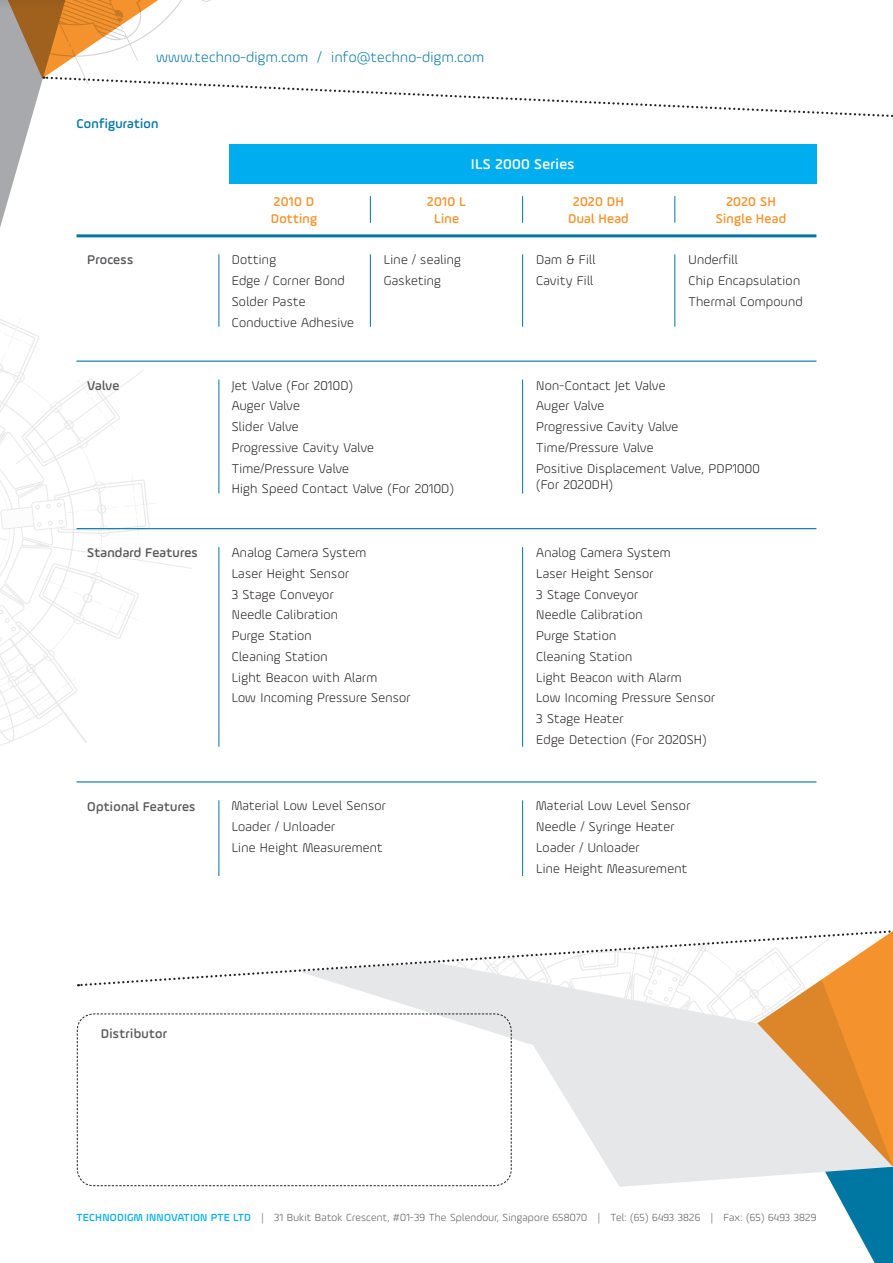
<style>
.page{position:relative;width:893px;height:1263px;background:#fff}
.page>*{position:absolute;margin:0;border:0;box-sizing:border-box;transform-origin:0 0}
.t1{font:300 15px "Ample";letter-spacing:.02em;color:#0076a3}
.t2{font:500 15px "Ample";letter-spacing:.02em;color:#fff}
.t3{font:300 13.5px/20.7px "Ample";letter-spacing:.02em;color:#231f20}
.t4{font:500 13.5px "Ample";letter-spacing:.02em;color:#57585a}
.t5{font:500 13.5px/16.5px "Ample";letter-spacing:.02em;color:#f4932d;text-align:center}
.t6{font:500 13.5px "Ample";letter-spacing:.02em;color:#0076a3}
.t7{font:300 10.95px "Ample";letter-spacing:.02em;color:#57585a}
.s1{font-weight:500;color:#00aeef}
</style>
<div class="page">
<svg style="left:0;top:318px;width:192px;height:465px"></svg>
<svg style="left:0;top:432px;width:6px;height:25px"></svg>
<svg style="left:15px;top:483px;width:28px;height:14px"></svg>
<svg style="left:35px;top:505px;width:5px;height:5px"></svg>
<svg style="left:37px;top:522px;width:5px;height:5px"></svg>
<svg style="left:46px;top:504px;width:5px;height:4px"></svg>
<svg style="left:48px;top:521px;width:4px;height:4px"></svg>
<svg style="left:57px;top:503px;width:4px;height:4px"></svg>
<svg style="left:58px;top:520px;width:5px;height:4px"></svg>
<svg style="left:0;top:584px;width:25px;height:47px"></svg>
<hr style="left:77px;top:234px;width:739px;height:3px;background:#0076a3">
<hr style="left:77px;top:361px;width:739px;height:1px;background:#0076a3">
<hr style="left:77px;top:528px;width:739px;height:1px;background:#0076a3">
<hr style="left:77px;top:781px;width:739px;height:1px;background:#0076a3">
<hr style="left:522px;top:380px;width:1px;height:113px;background:#0076a3">
<hr style="left:219px;top:380px;width:1px;height:113px;background:#0076a3">
<hr style="left:522px;top:547px;width:1px;height:200px;background:#0076a3">
<hr style="left:219px;top:547px;width:1px;height:200px;background:#0076a3">
<hr style="left:522px;top:800px;width:1px;height:76px;background:#0076a3">
<hr style="left:219px;top:800px;width:1px;height:76px;background:#0076a3">
<hr style="left:522px;top:254px;width:1px;height:73px;background:#0076a3">
<hr style="left:219px;top:254px;width:1px;height:73px;background:#0076a3">
<hr style="left:674px;top:254px;width:1px;height:73px;background:#0076a3">
<svg style="left:0;top:0;width:893px;height:227px"></svg>
<hr style="left:370px;top:254px;width:1px;height:73px;background:#0076a3">
<svg style="left:77px;top:930px;width:816px;height:333px"></svg>
<p class="t1" style="left:156px;top:48px;width:329px">www.techno-digm.com / info@techno-digm.com</p>
<p class="t6" style="left:77px;top:116px;width:84px">Configuration</p>
<p class="t2" style="left:471px;top:155px;width:105px">ILS 2000 Series</p>
<p class="t5" style="left:271px;top:193px;width:48px;text-align:left">2010 D<br>Dotting</p>
<p class="t5" style="left:427px;top:193px;width:41px">2010 L<br>Line</p>
<p class="t5" style="left:568px;top:193px;width:62px">2020 DH<br>Dual Head</p>
<p class="t5" style="left:716px;top:193px;width:72px">2020 SH<br>Single Head</p>
<p class="t4" style="left:87px;top:252px;width:48px">Process</p>
<p class="t3" style="left:232px;top:249px;width:124px">Dotting<br>Edge / Corner Bond<br>Solder Paste<br>Conductive Adhesive</p>
<p class="t3" style="left:384px;top:249px;width:78px">Line / sealing<br>Gasketing</p>
<p class="t3" style="left:536px;top:249px;width:61px">Dam &amp; Fill<br>Cavity Fill</p>
<p class="t3" style="left:688px;top:249px;width:116px">Underfill<br>Chip Encapsulation<br>Thermal Compound</p>
<p class="t4" style="left:87px;top:377px;width:34px">Valve</p>
<p class="t3" style="left:232px;top:375px;width:224px">Jet Valve (For 2010D)<br>Auger Valve<br>Slider Valve<br>Progressive Cavity Valve<br>Time/Pressure Valve<br>High Speed Contact Valve (For 2010D)</p>
<p class="t3" style="left:536px;top:375px;width:225px">Non-Contact Jet Valve<br>Auger Valve<br>Progressive Cavity Valve<br>Time/Pressure Valve<br>Positive Displacement Valve, PDP1000</p>
<p class="t3" style="left:536px;top:474px;width:78px">(For 2020DH)</p>
<p class="t4" style="left:87px;top:545px;width:112px">Standard Features</p>
<p class="t3" style="left:232px;top:542px;width:180px">Analog Camera System<br>Laser Height Sensor<br>3 Stage Conveyor<br>Needle Calibration<br>Purge Station<br>Cleaning Station<br>Light Beacon with Alarm<br>Low Incoming Pressure Sensor</p>
<p class="t3" style="left:536px;top:542px;width:180px">Analog Camera System<br>Laser Height Sensor<br>3 Stage Conveyor<br>Needle Calibration<br>Purge Station<br>Cleaning Station<br>Light Beacon with Alarm<br>Low Incoming Pressure Sensor<br>3 Stage Heater<br>Edge Detection (For 2020SH)</p>
<p class="t4" style="left:87px;top:798px;width:110px">Optional Features</p>
<p class="t3" style="left:232px;top:795px;width:156px">Material Low Level Sensor<br>Loader / Unloader<br>Line Height Measurement</p>
<p class="t3" style="left:536px;top:795px;width:156px">Material Low Level Sensor<br>Needle / Syringe Heater<br>Loader / Unloader<br>Line Height Measurement</p>
<p class="t4" style="left:101px;top:1026px;width:68px">Distributor</p>
<p class="t7" style="left:77px;top:1211px;width:741px"><span class="s1">TECHNODIGM INNOVATION PTE LTD</span> | 31 Bukit Batok Crescent, #01-39 The Splendour, Singapore 658070 | Tel: (65) 6493 3826 | Fax: (65) 6493 3829</p>
</div>
